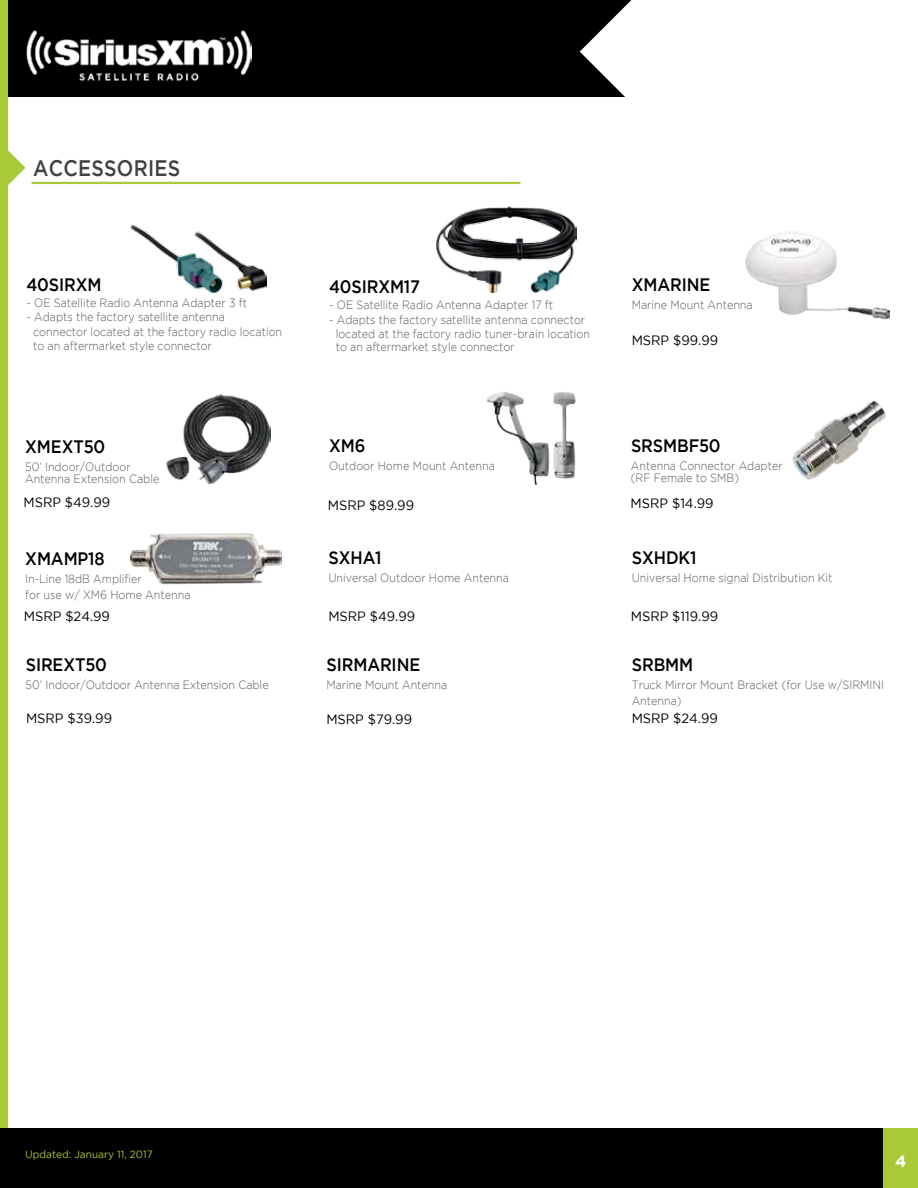
<style>
.page{position:relative;width:918px;height:1188px;background:#fff}
.page>*{position:absolute;margin:0;border:0;box-sizing:border-box;transform-origin:0 0}
.t1{font:500 22.35px "Gotham";letter-spacing:.015em;color:#414042;scale:.87 1}
.t2{font:500 18px "Gotham";letter-spacing:-.005em;color:#000;scale:.9 1}
.t3{font:700 16.5px "Gotham";color:#fff}
.t4{font:13.5px "Gotham";color:#000;scale:.96 1}
.t5{font:300 12px/14.4px "Gotham";color:#58595b;scale:.9 1}
.t6{font:10.5px "Gotham";color:#a9c938;scale:.96 1}
</style>
<div class="page">
<div style="left:0;top:0;width:641px;height:96px;background:#000"></div>
<svg style="left:580px;top:0;width:61px;height:97px"></svg>
<div style="left:0;top:0;width:8px;height:1188px;background:#a9c938"></div>
<div style="left:0;top:1129px;width:918px;height:59px;background:#000"></div>
<div style="left:884px;top:1129px;width:34px;height:59px;background:#a9c938"></div>
<img style="left:26px;top:30px;width:226px;height:50px">
<svg style="left:8px;top:150px;width:17px;height:35px"></svg>
<hr style="left:32px;top:182px;width:488px;height:2px;background:#a9c938">
<img style="left:486px;top:392px;width:90px;height:93px">
<img style="left:745px;top:232px;width:145px;height:88px">
<img style="left:792px;top:400px;width:94px;height:80px">
<img style="left:166px;top:394px;width:105px;height:90px">
<img style="left:131px;top:533px;width:150px;height:52px">
<img style="left:131px;top:225px;width:135px;height:67px">
<img style="left:436px;top:206px;width:141px;height:87px">
<h1 class="t1" style="left:33px;top:155px;width:171px">ACCESSORIES</h1>
<h2 class="t2" style="left:27px;top:275px;width:85px">40SIRXM</h2>
<p class="t5" style="left:27px;top:295px;width:247px">- OE Satellite Radio Antenna Adapter 3 ft</p>
<p class="t5" style="left:33px;top:310px;width:278px;text-indent:-6px">- Adapts the factory satellite antenna connector located at the factory radio location to an aftermarket style connector</p>
<h2 class="t2" style="left:25px;top:436px;width:90px">XMEXT50</h2>
<p class="t5" style="left:25px;top:461px;width:151px;line-height:12px">50’ Indoor/Outdoor<br>Antenna Extension Cable</p>
<h2 class="t2" style="left:329px;top:276px;width:102px">40SIRXM17</h2>
<p class="t5" style="left:329px;top:297px;width:250px">- OE Satellite Radio Antenna Adapter 17 ft</p>
<p class="t5" style="left:336px;top:313px;width:284px;line-height:13.5px;text-indent:-6px">- Adapts the factory satellite antenna connector located at the factory radio tuner-brain location to an aftermarket style connector</p>
<h2 class="t2" style="left:329px;top:435px;width:42px">XM6</h2>
<p class="t5" style="left:329px;top:458px;width:186px">Outdoor Home Mount Antenna</p>
<h2 class="t2" style="left:632px;top:275px;width:89px">XMARINE</h2>
<p class="t5" style="left:632px;top:298px;width:136px">Marine Mount Antenna</p>
<p class="t4" style="left:632px;top:333px;width:92px">MSRP $99.99</p>
<h2 class="t2" style="left:631px;top:435px;width:101px">SRSMBF50</h2>
<p class="t5" style="left:631px;top:460px;width:170px;line-height:12px">Antenna Connector Adapter (RF Female to SMB)</p>
<p class="t4" style="left:24px;top:495px;width:92px">MSRP $49.99</p>
<p class="t4" style="left:631px;top:496px;width:88px">MSRP $14.99</p>
<p class="t4" style="left:328px;top:497px;width:91px">MSRP $89.99</p>
<h2 class="t2" style="left:25px;top:549px;width:90px">XMAMP18</h2>
<p class="t5" style="left:25px;top:571px;width:185px;line-height:15.8px">In-Line 18dB Amplifier<br>for use w/ XM6 Home Antenna</p>
<p class="t4" style="left:24px;top:609px;width:91px">MSRP $24.99</p>
<h2 class="t2" style="left:328px;top:548px;width:61px">SXHA1</h2>
<p class="t5" style="left:328px;top:571px;width:202px">Universal Outdoor Home Antenna</p>
<h2 class="t2" style="left:632px;top:548px;width:73px">SXHDK1</h2>
<p class="t5" style="left:632px;top:571px;width:225px">Universal Home signal Distribution Kit</p>
<p class="t4" style="left:328px;top:608px;width:92px">MSRP $49.99</p>
<p class="t4" style="left:631px;top:608px;width:92px">MSRP $119.99</p>
<h2 class="t2" style="left:26px;top:654px;width:92px">SIREXT50</h2>
<p class="t5" style="left:26px;top:677px;width:272px">50’ Indoor/Outdoor Antenna Extension Cable</p>
<h2 class="t2" style="left:326px;top:654px;width:106px">SIRMARINE</h2>
<p class="t5" style="left:326px;top:677px;width:136px">Marine Mount Antenna</p>
<p class="t4" style="left:26px;top:711px;width:91px">MSRP $39.99</p>
<p class="t4" style="left:326px;top:712px;width:91px">MSRP $79.99</p>
<h2 class="t2" style="left:632px;top:654px;width:70px">SRBMM</h2>
<p class="t5" style="left:632px;top:677px;width:282px;line-height:15.8px">Truck Mirror Mount Bracket (for Use w/SIRMINI<br>Antenna)</p>
<p class="t4" style="left:632px;top:711px;width:91px">MSRP $24.99</p>
<p class="t6" style="left:25px;top:1149px;width:134px">Updated: January 11, 2017</p>
<h3 class="t3" style="left:895px;top:1152px;width:13px">4</h3>
</div>
